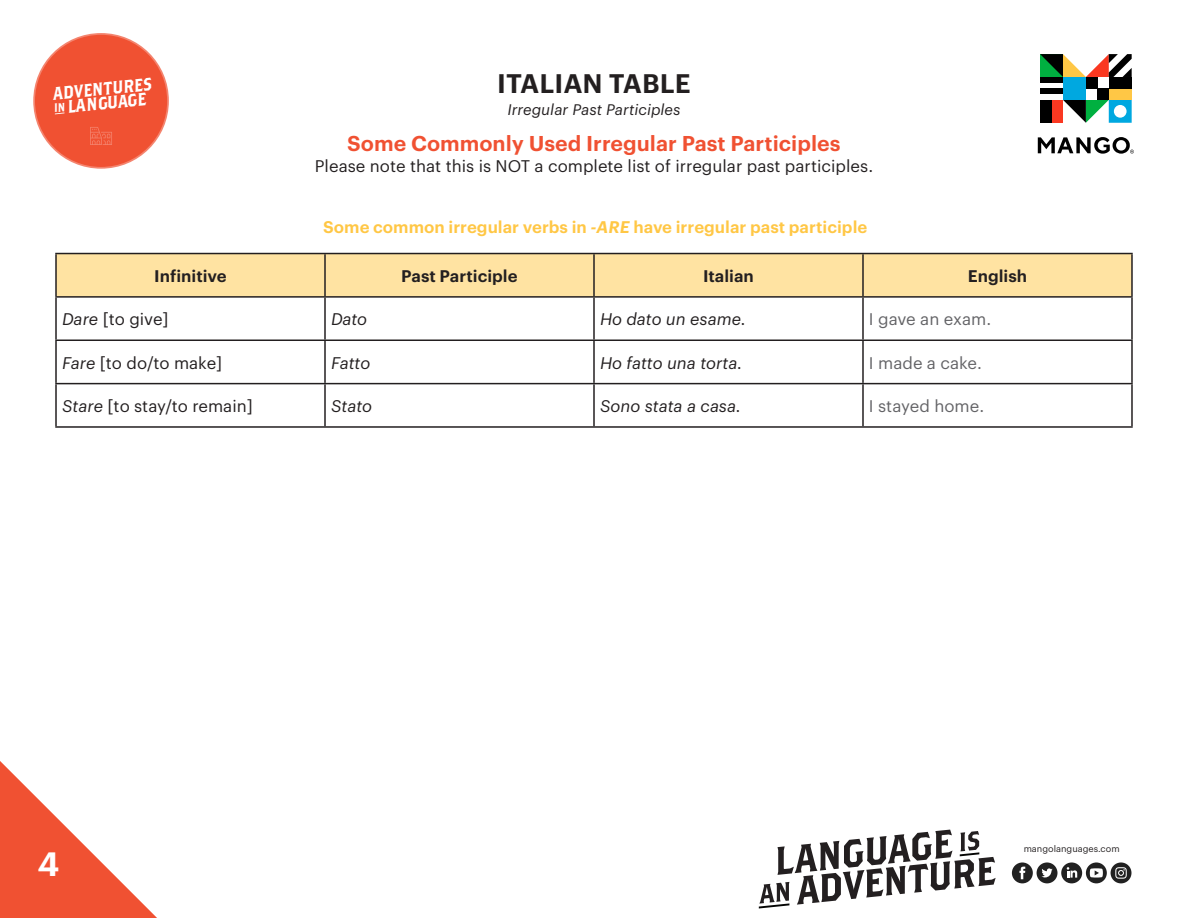
<style>
.page{position:relative;width:1188px;height:918px;background:#fff}
.page>*{position:absolute;margin:0;border:0;box-sizing:border-box;transform-origin:0 0}
.t1{font:600 33px "Graphik LCG";color:#fff}
.t2{font:600 26.25px "Graphik LCG";color:#231f20}
.t3{font:600 21px "Graphik LCG";color:#f05132}
.t4{font:17.85px/14.4px "Brothers OT";color:#fff;scale:.91 1}
.t5{font:16.5px "Graphik LCG";color:#231f20}
.t6{font:italic 16.5px "Graphik LCG";color:#231f20}
.t7{font:600 16.5px "Graphik LCG";color:#ffc745}
.t8{font:600 16.5px "Graphik LCG";color:#231f20}
.t9{font:16.5px "Graphik LCG";color:#636366}
.t10{font:italic 15px "Graphik LCG";color:#231f20}
.t11{font:9px "Graphik LCG";color:#231f20}
.s1{font-size:12px}
.s2{font-style:italic}
</style>
<div class="page">
<svg style="left:0;top:761px;width:157px;height:157px"></svg>
<svg style="left:1038px;top:137px;width:96px;height:17px"></svg>
<div style="left:1063px;top:77px;width:23px;height:23px;background:#00a8e0"></div>
<div style="left:1097px;top:88px;width:12px;height:12px;background:#000"></div>
<div style="left:1040px;top:77px;width:23px;height:6px;background:#000"></div>
<div style="left:1040px;top:88px;width:23px;height:6px;background:#000"></div>
<svg style="left:1063px;top:100px;width:69px;height:23px"></svg>
<div style="left:1086px;top:77px;width:11px;height:11px;background:#000"></div>
<div style="left:1040px;top:100px;width:23px;height:23px;background:#fa3821"></div>
<div style="left:1040px;top:100px;width:12px;height:23px;background:#000"></div>
<div style="left:1109px;top:77px;width:23px;height:23px;background:#ffc745"></div>
<div style="left:1109px;top:77px;width:23px;height:11px;background:#000"></div>
<svg style="left:1040px;top:54px;width:92px;height:23px"></svg>
<div style="left:33px;top:33px;width:136px;height:136px;background:#f05132;border-radius:50%"></div>
<svg style="left:55px;top:112px;width:10px;height:2px"></svg>
<svg style="left:90px;top:127px;width:22px;height:18px"></svg>
<div style="left:32px;top:31px;width:139px;height:139px;border:3px solid #fff;border-radius:50%"></div>
<svg style="left:759px;top:830px;width:237px;height:78px"></svg>
<div style="left:1086px;top:862px;width:21px;height:21px;background:#212121;border-radius:10px"></div>
<svg style="left:1090px;top:868px;width:13px;height:10px"></svg>
<div style="left:1037px;top:862px;width:20px;height:21px;background:#212121;border-radius:10px"></div>
<svg style="left:1041px;top:868px;width:12px;height:9px"></svg>
<div style="left:1061px;top:862px;width:21px;height:21px;background:#212121;border-radius:10px"></div>
<svg style="left:1067px;top:867px;width:10px;height:11px"></svg>
<div style="left:1012px;top:862px;width:21px;height:21px;background:#212121;border-radius:10px"></div>
<svg style="left:1019px;top:867px;width:6px;height:12px"></svg>
<div style="left:1111px;top:862px;width:20px;height:21px;background:#212121;border-radius:10px"></div>
<svg style="left:1115px;top:867px;width:12px;height:12px"></svg>
<div style="left:57px;top:254px;width:1074px;height:42px;background:#ffe3a2"></div>
<hr style="left:55px;top:253px;width:270px;height:1px;background:#231f20">
<hr style="left:55px;top:254px;width:2px;height:42px;background:#231f20">
<hr style="left:325px;top:253px;width:269px;height:1px;background:#231f20">
<hr style="left:324px;top:254px;width:2px;height:42px;background:#231f20">
<hr style="left:594px;top:253px;width:269px;height:1px;background:#231f20">
<hr style="left:593px;top:254px;width:2px;height:42px;background:#231f20">
<hr style="left:863px;top:253px;width:270px;height:1px;background:#231f20">
<hr style="left:862px;top:254px;width:2px;height:42px;background:#231f20">
<hr style="left:1131px;top:254px;width:2px;height:42px;background:#231f20">
<hr style="left:55px;top:296px;width:270px;height:2px;background:#231f20">
<hr style="left:55px;top:298px;width:2px;height:42px;background:#231f20">
<hr style="left:325px;top:296px;width:269px;height:2px;background:#231f20">
<hr style="left:324px;top:298px;width:2px;height:42px;background:#231f20">
<hr style="left:594px;top:296px;width:269px;height:2px;background:#231f20">
<hr style="left:593px;top:298px;width:2px;height:42px;background:#231f20">
<hr style="left:863px;top:296px;width:270px;height:2px;background:#231f20">
<hr style="left:862px;top:298px;width:2px;height:42px;background:#231f20">
<hr style="left:1131px;top:298px;width:2px;height:42px;background:#231f20">
<hr style="left:55px;top:340px;width:270px;height:1px;background:#231f20">
<hr style="left:55px;top:341px;width:2px;height:42px;background:#231f20">
<hr style="left:325px;top:340px;width:269px;height:1px;background:#231f20">
<hr style="left:324px;top:341px;width:2px;height:42px;background:#231f20">
<hr style="left:594px;top:340px;width:269px;height:1px;background:#231f20">
<hr style="left:593px;top:341px;width:2px;height:42px;background:#231f20">
<hr style="left:863px;top:340px;width:270px;height:1px;background:#231f20">
<hr style="left:862px;top:341px;width:2px;height:42px;background:#231f20">
<hr style="left:1131px;top:341px;width:2px;height:42px;background:#231f20">
<hr style="left:55px;top:383px;width:270px;height:1px;background:#231f20">
<hr style="left:55px;top:384px;width:2px;height:42px;background:#231f20">
<hr style="left:325px;top:383px;width:269px;height:1px;background:#231f20">
<hr style="left:324px;top:384px;width:2px;height:42px;background:#231f20">
<hr style="left:594px;top:383px;width:269px;height:1px;background:#231f20">
<hr style="left:593px;top:384px;width:2px;height:42px;background:#231f20">
<hr style="left:863px;top:383px;width:270px;height:1px;background:#231f20">
<hr style="left:862px;top:384px;width:2px;height:42px;background:#231f20">
<hr style="left:1131px;top:384px;width:2px;height:42px;background:#231f20">
<hr style="left:55px;top:426px;width:270px;height:2px;background:#231f20">
<hr style="left:325px;top:426px;width:269px;height:2px;background:#231f20">
<hr style="left:594px;top:426px;width:269px;height:2px;background:#231f20">
<hr style="left:863px;top:426px;width:270px;height:2px;background:#231f20">
<p class="t4" style="left:52px;top:88px;width:111px;rotate:-6deg">ADVENTURES<br><span class="s1">IN</span> LANGUAGE</p>
<p class="t2" style="left:497px;top:63px;width:195px">ITALIAN TABLE</p>
<p class="t10" style="left:507px;top:98px;width:175px">Irregular Past Participles</p>
<p class="t3" style="left:347px;top:128px;width:495px">Some Commonly Used Irregular Past Participles</p>
<p class="t5" style="left:315px;top:154px;width:560px">Please note that this is NOT a complete list of irregular past participles.</p>
<p class="t7" style="left:323px;top:214px;width:546px">Some common irregular verbs in <span class="s2">-ARE</span> have irregular past participle</p>
<p class="t8" style="left:154px;top:263px;width:74px">Infinitive</p>
<p class="t8" style="left:401px;top:263px;width:118px">Past Participle</p>
<p class="t8" style="left:703px;top:263px;width:52px">Italian</p>
<p class="t8" style="left:968px;top:263px;width:61px">English</p>
<p class="t5" style="left:62px;top:307px;width:108px"><span class="s2">Dare</span> [to give]</p>
<p class="t6" style="left:331px;top:307px;width:38px">Dato</p>
<p class="t6" style="left:600px;top:307px;width:148px">Ho dato un esame.</p>
<p class="t9" style="left:869px;top:307px;width:124px">I gave an exam.</p>
<p class="t5" style="left:62px;top:350px;width:162px"><span class="s2">Fare</span> [to do/to make]</p>
<p class="t6" style="left:331px;top:350px;width:41px">Fatto</p>
<p class="t6" style="left:600px;top:350px;width:144px">Ho fatto una torta.</p>
<p class="t9" style="left:869px;top:350px;width:114px">I made a cake.</p>
<p class="t5" style="left:62px;top:394px;width:192px"><span class="s2">Stare</span> [to stay/to remain]</p>
<p class="t6" style="left:331px;top:394px;width:43px">Stato</p>
<p class="t6" style="left:600px;top:394px;width:142px">Sono stata a casa.</p>
<p class="t9" style="left:869px;top:394px;width:117px">I stayed home.</p>
<p class="t1" style="left:37px;top:839px;width:24px">4</p>
<p class="t11" style="left:1024px;top:842px;width:98px">mangolanguages.com</p>
</div>
